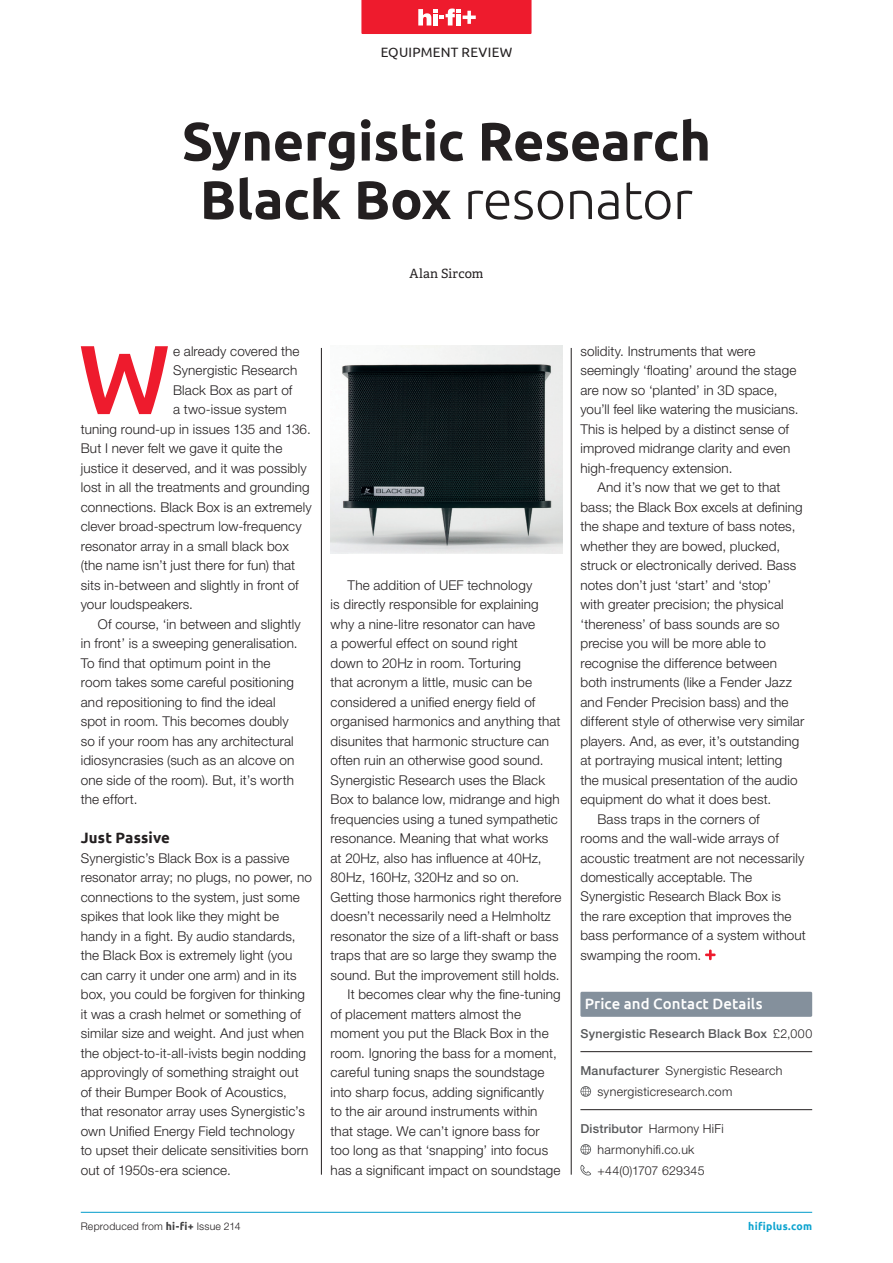
<style>
.page{position:relative;width:893px;height:1263px;background:#fff}
.page>*{position:absolute;margin:0;border:0;box-sizing:border-box;transform-origin:0 0}
.t1{font:500 97.95px "Ubuntu";color:#ee1b2d}
.t2{font:700 54px/58.5px "Ubuntu";letter-spacing:-.005em;color:#231f20;text-align:center}
.t3{font:500 15px "Ubuntu";letter-spacing:.005em;color:#fff}
.t4{font:700 15px "Ubuntu";letter-spacing:.01em;color:#231f20}
.t5{font:300 13.5px/19.5px "Helvetica Neue LT Std";letter-spacing:.01em;color:#231f20}
.t6{font:13.5px "Ubuntu";letter-spacing:.02em;color:#231f20}
.t7{font:12.75px "Adelle";letter-spacing:.015em;color:#231f20}
.t8{font:300 12.3px/20.7px "Helvetica Neue LT Std";letter-spacing:.025em;color:#231f20}
.t9{font:500 12.3px "Helvetica Neue LT Std";letter-spacing:.015em;color:#57585a}
.t10{font:300 10.5px "Helvetica Neue LT Std";letter-spacing:.02em;color:#231f20}
.t11{font:700 10.5px "Ubuntu";letter-spacing:.025em;color:#0ca3cf}
.s1{font-weight:300}
.s2{font-weight:300;color:#231f20}
.s3{font-weight:500;color:#57585a}
.s4{font-family:"Ubuntu";font-weight:700;color:#3e3e3f}
</style>
<div class="page">
<hr style="left:321px;top:348px;width:1px;height:827px;background:#231f20">
<hr style="left:571px;top:348px;width:1px;height:827px;background:#231f20">
<svg style="left:705px;top:949px;width:11px;height:11px"></svg>
<div style="left:580px;top:992px;width:232px;height:25px;background:#84909c"></div>
<hr style="left:580px;top:1051px;width:232px;height:1px;background:#231f20">
<hr style="left:580px;top:1109px;width:232px;height:1px;background:#231f20">
<svg style="left:580px;top:1086px;width:11px;height:11px"></svg>
<svg style="left:580px;top:1144px;width:11px;height:11px"></svg>
<svg style="left:580px;top:1165px;width:11px;height:10px"></svg>
<img style="left:331px;top:346px;width:231px;height:207px">
<hr style="left:81px;top:1212px;width:731px;height:1px;background:#009bca">
<svg style="left:361px;top:0;width:170px;height:34px;background:#ef2f3f"></svg>
<p class="t6" style="left:381px;top:44px;width:133px">EQUIPMENT REVIEW</p>
<h2 class="t2" style="left:182px;top:111px;width:531px">Synergistic Research<br>Black Box <span class="s1">resonator</span></h2>
<p class="t7" style="left:409px;top:265px;width:76px">Alan Sircom</p>
<h1 class="t1" style="left:78px;top:317px;width:93px">W</h1>
<p class="t5" style="left:173px;top:341px;width:128px">e already covered the</p>
<p class="t5" style="left:173px;top:360px;width:126px">Synergistic Research</p>
<p class="t5" style="left:173px;top:380px;width:121px">Black Box as part of</p>
<p class="t5" style="left:173px;top:399px;width:115px">a two-issue system</p>
<p class="t5" style="left:81px;top:419px;width:232px">tuning round-up in issues 135 and 136.</p>
<p class="t5" style="left:81px;top:438px;width:203px">But I never felt we gave it quite the</p>
<p class="t5" style="left:81px;top:458px;width:227px">justice it deserved, and it was possibly</p>
<p class="t5" style="left:81px;top:477px;width:230px">lost in all the treatments and grounding</p>
<p class="t5" style="left:81px;top:497px;width:232px">connections. Black Box is an extremely</p>
<p class="t5" style="left:81px;top:516px;width:222px">clever broad-spectrum low-frequency</p>
<p class="t5" style="left:81px;top:536px;width:210px">resonator array in a small black box</p>
<p class="t5" style="left:81px;top:555px;width:216px">(the name isn’t just there for fun) that</p>
<p class="t5" style="left:81px;top:575px;width:219px">sits in-between and slightly in front of</p>
<p class="t5" style="left:81px;top:594px;width:114px">your loudspeakers.</p>
<p class="t5" style="left:98px;top:614px;width:204px">Of course, ‘in between and slightly</p>
<p class="t5" style="left:81px;top:633px;width:218px">in front’ is a sweeping generalisation.</p>
<p class="t5" style="left:81px;top:653px;width:191px">To find that optimum point in the</p>
<p class="t5" style="left:81px;top:672px;width:215px">room takes some careful positioning</p>
<p class="t5" style="left:81px;top:692px;width:196px">and repositioning to find the ideal</p>
<p class="t5" style="left:81px;top:711px;width:210px">spot in room. This becomes doubly</p>
<p class="t5" style="left:81px;top:731px;width:214px">so if your room has any architectural</p>
<p class="t5" style="left:81px;top:750px;width:215px">idiosyncrasies (such as an alcove on</p>
<p class="t5" style="left:81px;top:770px;width:215px">one side of the room). But, it’s worth</p>
<p class="t5" style="left:81px;top:789px;width:58px">the effort.</p>
<p class="t4" style="left:81px;top:829px;width:91px">Just Passive</p>
<p class="t5" style="left:81px;top:848px;width:233px">Synergistic’s Black Box is a passive resonator array; no plugs, no power, no connections to the system, just some spikes that look like they might be handy in a fight. By audio standards, the Black Box is extremely light (you can carry it under one arm) and in its box, you could be forgiven for thinking it was a crash helmet or something of similar size and weight. And just when the object-to-it-all-ivists begin nodding approvingly of something straight out of their Bumper Book of Acoustics, that resonator array uses Synergistic’s own Unified Energy Field technology<br>to upset their delicate sensitivities born out of 1950s-era science.</p>
<p class="t5" style="left:348px;top:575px;width:186px">The addition of UEF technology</p>
<p class="t5" style="left:331px;top:594px;width:210px">is directly responsible for explaining</p>
<p class="t5" style="left:331px;top:614px;width:206px">why a nine-litre resonator can have</p>
<p class="t5" style="left:331px;top:633px;width:189px">a powerful effect on sound right</p>
<p class="t5" style="left:331px;top:653px;width:192px">down to 20Hz in room. Torturing</p>
<p class="t5" style="left:331px;top:672px;width:203px">that acronym a little, music can be</p>
<p class="t5" style="left:331px;top:692px;width:206px">considered a unified energy field of</p>
<p class="t5" style="left:331px;top:711px;width:231px">organised harmonics and anything that</p>
<p class="t5" style="left:331px;top:731px;width:220px">disunites that harmonic structure can</p>
<p class="t5" style="left:331px;top:750px;width:215px">often ruin an otherwise good sound.</p>
<p class="t5" style="left:331px;top:770px;width:216px">Synergistic Research uses the Black</p>
<p class="t5" style="left:331px;top:789px;width:231px">Box to balance low, midrange and high</p>
<p class="t5" style="left:331px;top:809px;width:229px">frequencies using a tuned sympathetic</p>
<p class="t5" style="left:331px;top:828px;width:219px">resonance. Meaning that what works</p>
<p class="t5" style="left:331px;top:848px;width:212px">at 20Hz, also has influence at 40Hz,</p>
<p class="t5" style="left:331px;top:867px;width:190px">80Hz, 160Hz, 320Hz and so on.</p>
<p class="t5" style="left:331px;top:887px;width:232px">Getting those harmonics right therefore</p>
<p class="t5" style="left:331px;top:906px;width:222px">doesn’t necessarily need a Helmholtz</p>
<p class="t5" style="left:331px;top:926px;width:229px">resonator the size of a lift-shaft or bass</p>
<p class="t5" style="left:331px;top:945px;width:227px">traps that are so large they swamp the</p>
<p class="t5" style="left:331px;top:965px;width:231px">sound. But the improvement still holds.</p>
<p class="t5" style="left:348px;top:984px;width:215px">It becomes clear why the fine-tuning</p>
<p class="t5" style="left:331px;top:1004px;width:192px">of placement matters almost the</p>
<p class="t5" style="left:331px;top:1023px;width:220px">moment you put the Black Box in the</p>
<p class="t5" style="left:331px;top:1043px;width:228px">room. Ignoring the bass for a moment,</p>
<p class="t5" style="left:331px;top:1062px;width:215px">careful tuning snaps the soundstage</p>
<p class="t5" style="left:331px;top:1082px;width:215px">into sharp focus, adding significantly</p>
<p class="t5" style="left:331px;top:1101px;width:208px">to the air around instruments within</p>
<p class="t5" style="left:331px;top:1121px;width:211px">that stage. We can’t ignore bass for</p>
<p class="t5" style="left:331px;top:1140px;width:219px">too long as that ‘snapping’ into focus</p>
<p class="t5" style="left:331px;top:1160px;width:231px">has a significant impact on soundstage</p>
<p class="t5" style="left:580px;top:341px;width:220px">solidity. Instruments that were seemingly ‘floating’ around the stage are now so ‘planted’ in 3D space, you’ll feel like watering the musicians.<br>This is helped by a distinct sense of improved midrange clarity and even high-frequency extension.</p>
<p class="t5" style="left:597px;top:477px;width:185px">And it’s now that we get to that</p>
<p class="t5" style="left:580px;top:497px;width:224px">bass; the Black Box excels at defining</p>
<p class="t5" style="left:580px;top:516px;width:216px">the shape and texture of bass notes,</p>
<p class="t5" style="left:580px;top:536px;width:201px">whether they are bowed, plucked,</p>
<p class="t5" style="left:580px;top:555px;width:217px">struck or electronically derived. Bass</p>
<p class="t5" style="left:580px;top:575px;width:192px">notes don’t just ‘start’ and ‘stop’</p>
<p class="t5" style="left:580px;top:594px;width:205px">with greater precision; the physical</p>
<p class="t5" style="left:580px;top:614px;width:201px">‘thereness’ of bass sounds are so</p>
<p class="t5" style="left:580px;top:633px;width:187px">precise you will be more able to</p>
<p class="t5" style="left:580px;top:653px;width:198px">recognise the difference between</p>
<p class="t5" style="left:580px;top:672px;width:213px">both instruments (like a Fender Jazz</p>
<p class="t5" style="left:580px;top:692px;width:210px">and Fender Precision bass) and the</p>
<p class="t5" style="left:580px;top:711px;width:225px">different style of otherwise very similar</p>
<p class="t5" style="left:580px;top:731px;width:220px">players. And, as ever, it’s outstanding</p>
<p class="t5" style="left:580px;top:750px;width:203px">at portraying musical intent; letting</p>
<p class="t5" style="left:580px;top:770px;width:219px">the musical presentation of the audio</p>
<p class="t5" style="left:580px;top:789px;width:192px">equipment do what it does best.</p>
<p class="t5" style="left:597px;top:809px;width:164px">Bass traps in the corners of</p>
<p class="t5" style="left:580px;top:828px;width:200px">rooms and the wall-wide arrays of</p>
<p class="t5" style="left:580px;top:848px;width:225px">acoustic treatment are not necessarily</p>
<p class="t5" style="left:580px;top:867px;width:173px">domestically acceptable. The</p>
<p class="t5" style="left:580px;top:887px;width:202px">Synergistic Research Black Box is</p>
<p class="t5" style="left:580px;top:906px;width:213px">the rare exception that improves the</p>
<p class="t5" style="left:580px;top:926px;width:227px">bass performance of a system without</p>
<p class="t5" style="left:580px;top:945px;width:122px">swamping the room.</p>
<p class="t3" style="left:585px;top:994px;width:179px">Price and Contact Details</p>
<p class="t9" style="left:580px;top:1026px;width:233px">Synergistic Research Black Box <span class="s2">£2,000</span></p>
<p class="t8" style="left:597px;top:1060px;width:186px;text-indent:-17px"><span class="s3">Manufacturer</span> Synergistic Research synergisticresearch.com</p>
<p class="t8" style="left:597px;top:1118px;width:128px;text-indent:-17px"><span class="s3">Distributor</span> Harmony HiFi harmonyhifi.co.uk +44(0)1707 629345</p>
<p class="t10" style="left:81px;top:1219px;width:161px">Reproduced from <span class="s4">hi-fi+</span> Issue 214</p>
<p class="t11" style="left:748px;top:1219px;width:65px">hifiplus.com</p>
</div>
